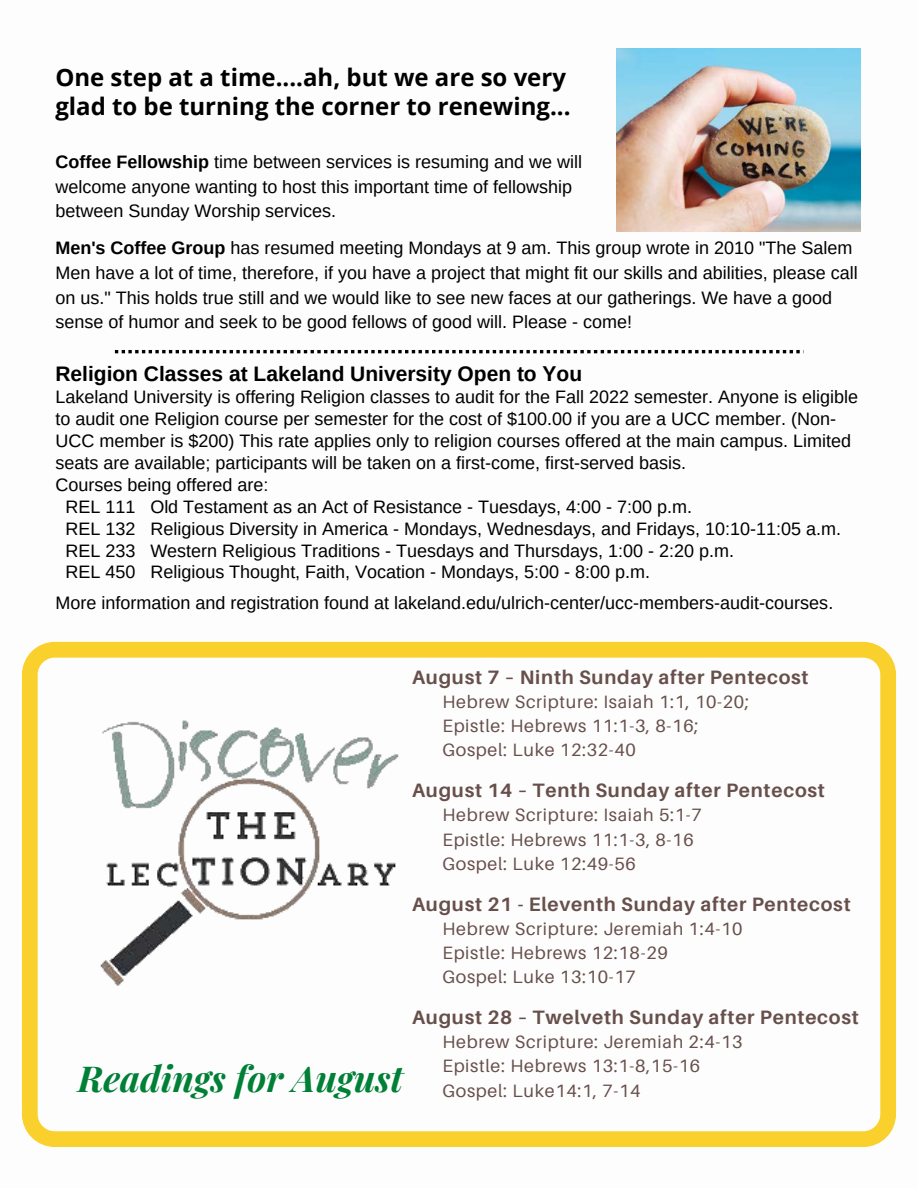
<style>
.page{position:relative;width:918px;height:1188px;background:#fff}
.page>*{position:absolute;margin:0;border:0;box-sizing:border-box;transform-origin:0 0}
.t1{font:700 24px/28.5px "Open Sans";color:#000}
.t2{font:700 21px "Arimo";color:#000}
.t3{font:700 19.35px "Aileron";letter-spacing:.04em;color:#67504b}
.t4{font:18px/24.8px "Arimo";color:#000}
.t5{font:17.85px/24.3px "Aileron";letter-spacing:.04em;color:#67504b}
.s1{font-weight:700}
</style>
<div class="page">
<img style="left:616px;top:48px;width:244px;height:184px">
<svg style="left:22px;top:642px;width:874px;height:505px"></svg>
<img style="left:92px;top:685px;width:316px;height:316px">
<svg style="left:115px;top:350px;width:685px;height:3px"></svg>
<h1 class="t1" style="left:55px;top:63px;width:517px">One step at a time....ah, but we are so very glad to be turning the corner to renewing...</h1>
<p class="t4" style="left:55px;top:149px;width:528px"><span class="s1">Coffee Fellowship</span> time between services is resuming and we will welcome anyone wanting to host this important time of fellowship between Sunday Worship services.</p>
<p class="t4" style="left:55px;top:236px;width:804px"><span class="s1">Men's Coffee Group</span> has resumed meeting Mondays at 9 am. This group wrote in 2010 "The Salem Men have a lot of time, therefore, if you have a project that might fit our skills and abilities, please call on us." This holds true still and we would like to see new faces at our gatherings. We have a good sense of humor and seek to be good fellows of good will. Please - come!</p>
<p class="t2" style="left:55px;top:362px;width:528px">Religion Classes at Lakeland University Open to You</p>
<p class="t4" style="left:55px;top:385px;width:804px">Lakeland University is offering Religion classes to audit for the Fall 2022 semester. Anyone is eligible</p>
<p class="t4" style="left:55px;top:407px;width:782px">to audit one Religion course per semester for the cost of $100.00 if you are a UCC member. (Non-</p>
<p class="t4" style="left:55px;top:429px;width:797px">UCC member is $200) This rate applies only to religion courses offered at the main campus. Limited</p>
<p class="t4" style="left:55px;top:450px;width:632px">seats are available; participants will be taken on a first-come, first-served basis.</p>
<p class="t4" style="left:55px;top:472px;width:214px">Courses being offered are:</p>
<p class="t4" style="left:65px;top:494px;width:628px">REL 111 Old Testament as an Act of Resistance - Tuesdays, 4:00 - 7:00 p.m.</p>
<p class="t4" style="left:65px;top:516px;width:777px">REL 132 Religious Diversity in America - Mondays, Wednesdays, and Fridays, 10:10-11:05 a.m.</p>
<p class="t4" style="left:65px;top:538px;width:670px">REL 233 Western Religious Traditions - Tuesdays and Thursdays, 1:00 - 2:20 p.m.</p>
<p class="t4" style="left:65px;top:560px;width:586px">REL 450 Religious Thought, Faith, Vocation - Mondays, 5:00 - 8:00 p.m.</p>
<p class="t4" style="left:55px;top:590px;width:779px">More information and registration found at lakeland.edu/ulrich-center/ucc-members-audit-courses.</p>
<p class="t3" style="left:412px;top:665px;width:398px">August 7 – Ninth Sunday after Pentecost</p>
<p class="t5" style="left:442px;top:689px;width:308px">Hebrew Scripture: Isaiah 1:1, 10-20;<br>Epistle: Hebrews 11:1-3, 8-16;<br>Gospel: Luke 12:32-40</p>
<p class="t3" style="left:412px;top:778px;width:414px">August 14 – Tenth Sunday after Pentecost</p>
<p class="t5" style="left:442px;top:803px;width:261px">Hebrew Scripture: Isaiah 5:1-7<br>Epistle: Hebrews 11:1-3, 8-16<br>Gospel: Luke 12:49-56</p>
<p class="t3" style="left:412px;top:892px;width:440px">August 21 - Eleventh Sunday after Pentecost</p>
<p class="t5" style="left:442px;top:916px;width:302px">Hebrew Scripture: Jeremiah 1:4-10<br>Epistle: Hebrews 12:18-29<br>Gospel: Luke 13:10-17</p>
<p class="t3" style="left:412px;top:1005px;width:448px">August 28 – Twelveth Sunday after Pentecost</p>
<p class="t5" style="left:442px;top:1029px;width:302px">Hebrew Scripture: Jeremiah 2:4-13</p>
<p class="t5" style="left:442px;top:1054px;width:259px">Epistle: Hebrews 13:1-8,15-16</p>
<p class="t5" style="left:78px;top:1078px;width:564px"><sup>Readings</sup> <sup>for</sup> <sup>August</sup> Gospel: Luke14:1, 7-14</p>
</div>
